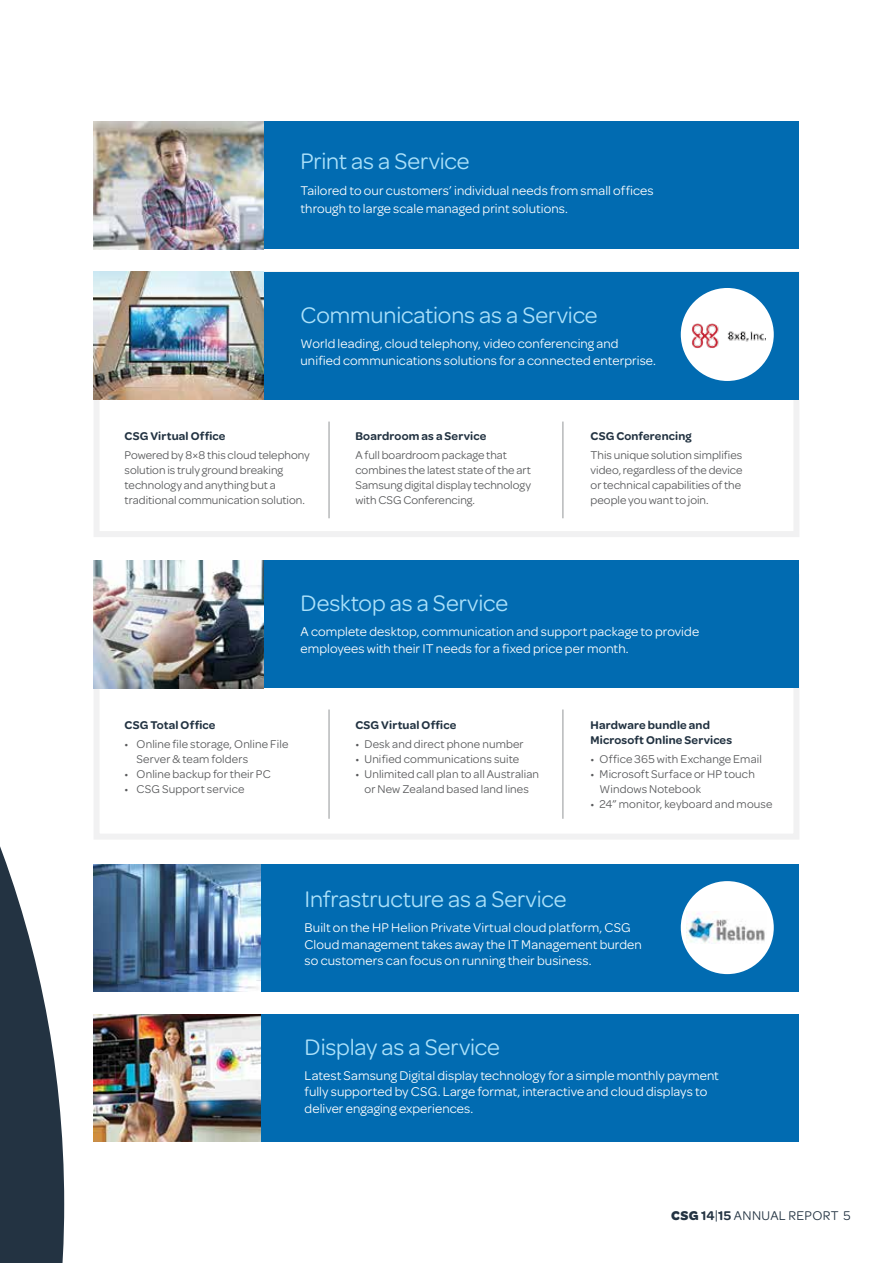
<style>
.page{position:relative;width:893px;height:1263px;background:#fff}
.page>*{position:absolute;margin:0;border:0;box-sizing:border-box;transform-origin:0 0}
.t1{font:24px "Omnes";letter-spacing:-.005em;color:#abe1fa}
.t2{font:13.5px/16.5px "Omnes";letter-spacing:.005em;color:#fff}
.t3{font:13.5px "Omnes";letter-spacing:.025em;color:#233342}
.t4{font:12px/15px "Omnes";letter-spacing:.005em;color:#58595b}
.t5{font:600 12px/15px "Omnes";letter-spacing:.015em;color:#233342}
.s1{font-weight:700}
.s2{font-weight:600}
</style>
<div class="page">
<div style="left:94px;top:574px;width:705px;height:266px;border:6px solid #f1f1f2"></div>
<div style="left:94px;top:271px;width:705px;height:266px;border:6px solid #f1f1f2"></div>
<img style="left:94px;top:1014px;width:167px;height:128px">
<img style="left:94px;top:864px;width:167px;height:128px">
<div style="left:261px;top:864px;width:538px;height:128px;background:#016bb1"></div>
<div style="left:261px;top:1014px;width:538px;height:128px;background:#016bb1"></div>
<div style="left:261px;top:272px;width:538px;height:127px;background:#016bb1"></div>
<div style="left:261px;top:560px;width:538px;height:128px;background:#016bb1"></div>
<div style="left:261px;top:121px;width:538px;height:128px;background:#016bb1"></div>
<img style="left:94px;top:560px;width:170px;height:128px">
<img style="left:94px;top:272px;width:170px;height:127px">
<svg style="left:0;top:846px;width:64px;height:417px;fill:#233342"></svg>
<div style="left:681px;top:288px;width:93px;height:93px;background:#fff;border-radius:50%"></div>
<div style="left:681px;top:881px;width:93px;height:93px;background:#fff;border-radius:50%"></div>
<img style="left:692px;top:323px;width:73px;height:26px">
<hr style="left:329px;top:422px;width:1px;height:96px;background:#939598">
<hr style="left:329px;top:709px;width:1px;height:110px;background:#939598">
<hr style="left:563px;top:422px;width:1px;height:96px;background:#939598">
<hr style="left:563px;top:709px;width:1px;height:110px;background:#939598">
<img style="left:687px;top:913px;width:78px;height:31px">
<img style="left:94px;top:121px;width:170px;height:128px">
<h1 class="t1" style="left:300px;top:145px;width:171px">Print as a Service</h1>
<p class="t2" style="left:300px;top:181px;width:355px;line-height:18px">Tailored to our customers’ individual needs from small offices through to large scale managed print solutions.</p>
<h1 class="t1" style="left:300px;top:299px;width:299px">Communications as a Service</h1>
<p class="t2" style="left:300px;top:335px;width:357px">World leading, cloud telephony, video conferencing and unified communications solutions for a connected enterprise.</p>
<p class="t5" style="left:125px;top:428px;width:102px">CSG Virtual Office</p>
<p class="t4" style="left:125px;top:447px;width:187px">Powered by 8×8 this cloud telephony solution is truly ground breaking technology and anything but a traditional communication solution.</p>
<p class="t5" style="left:355px;top:428px;width:132px">Boardroom as a Service</p>
<p class="t4" style="left:355px;top:447px;width:177px">A full boardroom package that combines the latest state of the art<br>Samsung digital display technology with CSG Conferencing.</p>
<p class="t5" style="left:591px;top:428px;width:102px">CSG Conferencing</p>
<p class="t4" style="left:591px;top:447px;width:153px;text-align:justify">This unique solution simplifies video, regardless of the device or technical capabilities of the people you want to join.</p>
<h1 class="t1" style="left:300px;top:587px;width:209px">Desktop as a Service</h1>
<p class="t2" style="left:300px;top:623px;width:400px">A complete desktop, communication and support package to provide employees with their IT needs for a fixed price per month.</p>
<p class="t5" style="left:125px;top:716px;width:92px">CSG Total Office</p>
<p class="t4" style="left:137px;top:736px;width:153px;text-indent:-12px">• Online file storage, Online File<br>Server &amp; team folders</p>
<p class="t4" style="left:125px;top:766px;width:148px">• Online backup for their PC</p>
<p class="t4" style="left:125px;top:781px;width:122px">• CSG Support service</p>
<p class="t5" style="left:355px;top:716px;width:102px">CSG Virtual Office</p>
<p class="t4" style="left:355px;top:736px;width:170px">• Desk and direct phone number</p>
<p class="t4" style="left:355px;top:751px;width:165px">• Unified communications suite</p>
<p class="t4" style="left:355px;top:766px;width:185px;text-align:center">• Unlimited call plan to all Australian or New Zealand based land lines</p>
<p class="t5" style="left:591px;top:716px;width:143px">Hardware bundle and<br>Microsoft Online Services</p>
<p class="t4" style="left:591px;top:751px;width:173px">• Office 365 with Exchange Email</p>
<p class="t4" style="left:600px;top:766px;width:157px;text-indent:-9px">• Microsoft Surface or HP touch<br>Windows Notebook</p>
<p class="t4" style="left:591px;top:796px;width:183px">• 24” monitor, keyboard and mouse</p>
<h1 class="t1" style="left:305px;top:883px;width:263px">Infrastructure as a Service</h1>
<p class="t2" style="left:305px;top:919px;width:339px">Built on the HP Helion Private Virtual cloud platform, CSG<br>Cloud management takes away the IT Management burden so customers can focus on running their business.</p>
<h1 class="t1" style="left:305px;top:1031px;width:197px">Display as a Service</h1>
<p class="t2" style="left:305px;top:1066px;width:416px">Latest Samsung Digital display technology for a simple monthly payment fully supported by CSG. Large format, interactive and cloud displays to deliver engaging experiences.</p>
<p class="t3" style="left:671px;top:1207px;width:181px"><span class="s1">CSG</span> <span class="s2">14</span>|<span class="s2">15</span> ANNUAL REPORT 5</p>
</div>
